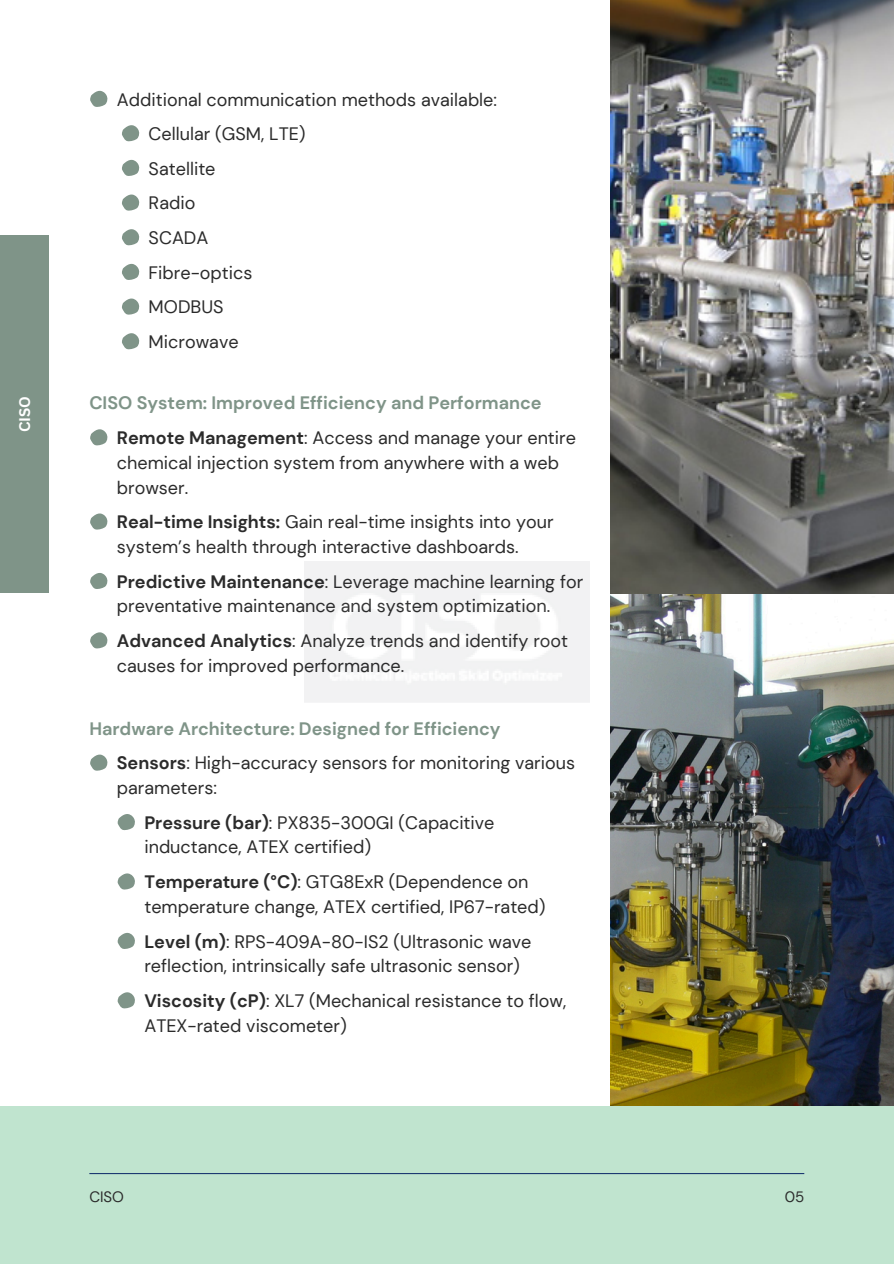
<style>
.page{position:relative;width:894px;height:1264px;background:#fff}
.page>*{position:absolute;margin:0;border:0;box-sizing:border-box;transform-origin:0 0}
.t1{font:18px/24.8px "DM Sans";color:#2b2b2b}
.t2{font:700 18px "DM Sans";color:#7f9488}
.t3{font:15px "DM Sans";color:#2b2b2b}
.t4{font:700 15px "Canva Sans";color:#fff}
.s1{font-weight:700}
</style>
<div class="page">
<div style="left:0;top:1105px;width:893px;height:158px;background:#c0e4cf"></div>
<hr style="left:89px;top:1172px;width:715px;height:2px;background:#1d3a72">
<div style="left:0;top:235px;width:49px;height:358px;background:#7f9488"></div>
<svg style="left:90px;top:429px;width:18px;height:17px"></svg>
<svg style="left:90px;top:513px;width:18px;height:17px"></svg>
<svg style="left:90px;top:573px;width:18px;height:16px"></svg>
<svg style="left:90px;top:632px;width:18px;height:17px"></svg>
<svg style="left:90px;top:754px;width:18px;height:17px"></svg>
<svg style="left:117px;top:814px;width:18px;height:16px"></svg>
<svg style="left:117px;top:873px;width:18px;height:17px"></svg>
<svg style="left:117px;top:932px;width:18px;height:17px"></svg>
<svg style="left:117px;top:992px;width:18px;height:16px"></svg>
<svg style="left:90px;top:90px;width:18px;height:17px"></svg>
<svg style="left:122px;top:125px;width:18px;height:17px"></svg>
<svg style="left:122px;top:159px;width:18px;height:17px"></svg>
<svg style="left:122px;top:194px;width:18px;height:17px"></svg>
<svg style="left:122px;top:229px;width:18px;height:17px"></svg>
<svg style="left:122px;top:263px;width:18px;height:17px"></svg>
<svg style="left:122px;top:298px;width:18px;height:17px"></svg>
<svg style="left:122px;top:333px;width:18px;height:17px"></svg>
<img style="left:610px;top:0;width:283px;height:1105px">
<h1 class="t4" style="left:14px;top:432px;width:38px;rotate:-90deg">CISO</h1>
<p class="t1" style="left:117px;top:87px;width:381px">Additional communication methods available:</p>
<h4 class="t1" style="left:149px;top:121px;width:158px">Cellular (GSM, LTE)</h4>
<p class="t1" style="left:149px;top:156px;width:68px">Satellite</p>
<p class="t1" style="left:149px;top:191px;width:48px">Radio</p>
<h3 class="t1" style="left:149px;top:225px;width:61px">SCADA</h3>
<p class="t1" style="left:149px;top:260px;width:105px">Fibre-optics</p>
<h3 class="t1" style="left:149px;top:295px;width:76px">MODBUS</h3>
<p class="t1" style="left:149px;top:329px;width:91px">Microwave</p>
<p class="t2" style="left:89px;top:391px;width:453px">CISO System: Improved Efficiency and Performance</p>
<p class="t1" style="left:117px;top:425px;width:460px"><span class="s1">Remote Management</span>: Access and manage your entire chemical injection system from anywhere with a web browser.</p>
<h3 class="t1" style="left:117px;top:509px;width:438px"><span class="s1">Real-time Insights:</span> Gain real-time insights into your system’s health through interactive dashboards.</h3>
<p class="t1" style="left:117px;top:569px;width:467px"><span class="s1">Predictive Maintenance</span>: Leverage machine learning for preventative maintenance and system optimization.</p>
<h1 class="t1" style="left:117px;top:628px;width:452px"><span class="s1">Advanced Analytics</span>: Analyze trends and identify root causes for improved performance.</h1>
<h3 class="t2" style="left:89px;top:716px;width:413px">Hardware Architecture: Designed for Efficiency</h3>
<p class="t1" style="left:117px;top:750px;width:459px"><span class="s1">Sensors</span>: High-accuracy sensors for monitoring various parameters:</p>
<h3 class="t1" style="left:144px;top:810px;width:351px"><span class="s1">Pressure (bar)</span>: PX835-300GI (Capacitive inductance, ATEX certified)</h3>
<h2 class="t1" style="left:144px;top:869px;width:402px"><span class="s1">Temperature (°C)</span>: GTG8ExR (Dependence on temperature change, ATEX certified, IP67-rated)</h2>
<p class="t1" style="left:144px;top:929px;width:388px"><span class="s1">Level (m)</span>: RPS-409A-80-IS2 (Ultrasonic wave reflection, intrinsically safe ultrasonic sensor)</p>
<h3 class="t1" style="left:144px;top:988px;width:423px"><span class="s1">Viscosity (cP)</span>: XL7 (Mechanical resistance to flow,<br>ATEX-rated viscometer)</h3>
<h3 class="t3" style="left:89px;top:1186px;width:36px">CISO</h3>
<p class="t3" style="left:784px;top:1186px;width:21px">05</p>
</div>
